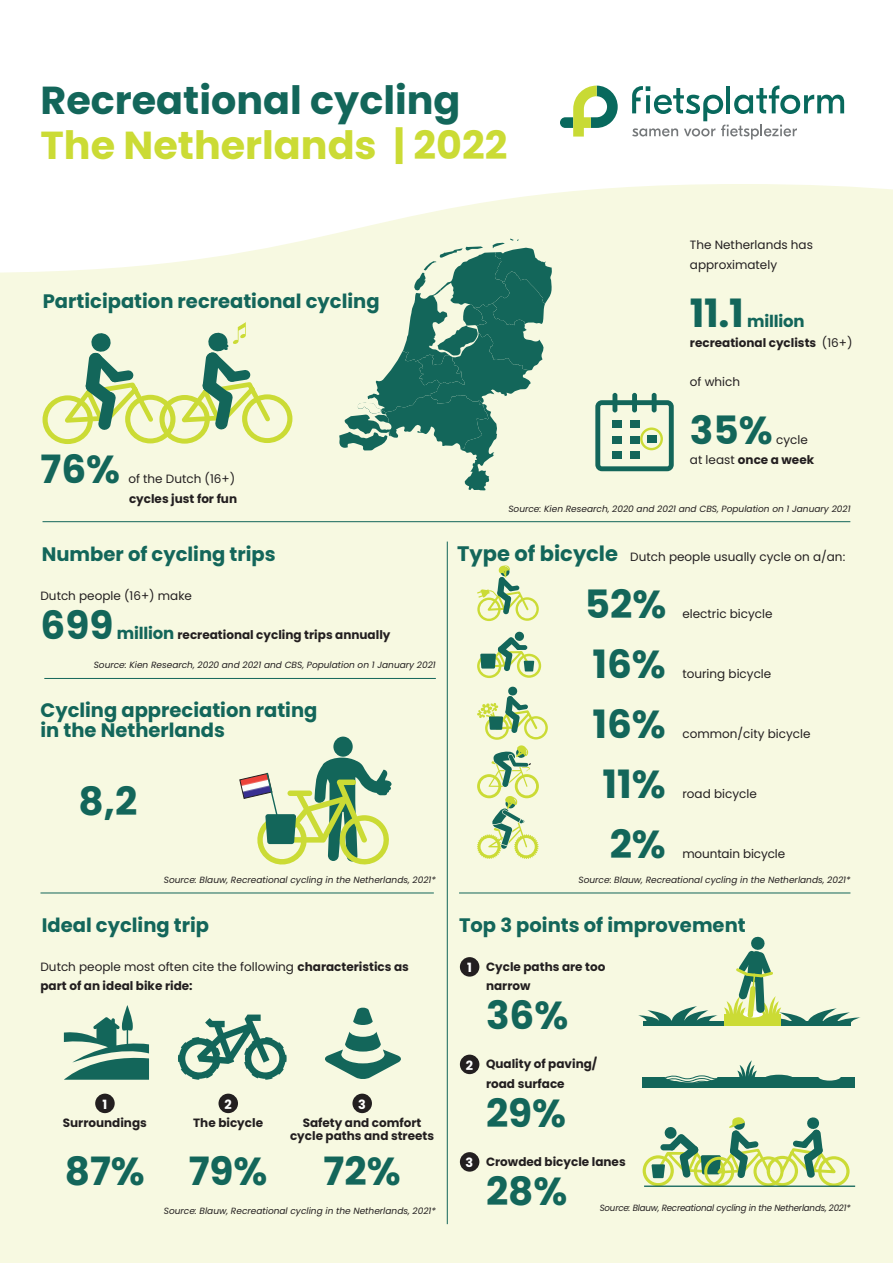
<style>
.page{position:relative;width:893px;height:1263px;background:#fff}
.page>*{position:absolute;margin:0;border:0;box-sizing:border-box;transform-origin:0 0}
.t1{font:700 39px "Poppins";color:#13665a}
.t2{font:700 39px "Poppins";color:#cbdb35}
.t3{font:700 21px "Poppins";color:#13665a}
.t4{font:700 19.5px/19.5px "Poppins";color:#13665a}
.t5{font:700 16.5px "Poppins";letter-spacing:-.01em;color:#13665a}
.t6{font:700 12.75px "Poppins";color:#fff}
.t7{font:700 12px/19.5px "Poppins";color:#231f20}
.t8{font:12px/19.5px "Poppins";color:#231f20}
.t9{font:italic 9px "Poppins";color:#231f20}
.t10{font:italic 9px "Poppins";letter-spacing:-.02em;color:#231f20;scale:.96 1}
.s1{font-weight:400}
.s2{font-weight:700}
.s3{font-size:16.5px;color:#13665a}
.s4{font-size:12.75px;color:#fff}
</style>
<div class="page">
<div style="left:0;top:3px;width:893px;height:1260px;background:#f7f9e1"></div>
<hr style="left:43px;top:521px;width:807px;height:1px;background:#13665a">
<hr style="left:447px;top:542px;width:1px;height:682px;background:#13665a">
<svg style="left:339px;top:273px;width:213px;height:217px"></svg>
<hr style="left:459px;top:893px;width:391px;height:1px;background:#13665a">
<hr style="left:44px;top:678px;width:392px;height:1px;background:#13665a">
<hr style="left:40px;top:893px;width:394px;height:1px;background:#13665a">
<div style="left:460px;top:957px;width:19px;height:20px;background:#231f20;border-radius:50%"></div>
<div style="left:460px;top:1055px;width:19px;height:19px;background:#231f20;border-radius:50%"></div>
<div style="left:460px;top:1152px;width:19px;height:20px;background:#231f20;border-radius:50%"></div>
<div style="left:95px;top:1094px;width:20px;height:19px;background:#231f20;border-radius:50%"></div>
<div style="left:218px;top:1094px;width:20px;height:19px;background:#231f20;border-radius:50%"></div>
<div style="left:352px;top:1094px;width:20px;height:19px;background:#231f20;border-radius:50%"></div>
<svg style="left:595px;top:393px;width:79px;height:78px"></svg>
<div style="left:612px;top:421px;width:10px;height:7px;background:#13665a"></div>
<div style="left:612px;top:436px;width:10px;height:7px;background:#13665a"></div>
<div style="left:612px;top:451px;width:10px;height:8px;background:#13665a"></div>
<div style="left:630px;top:451px;width:9px;height:8px;background:#13665a"></div>
<div style="left:630px;top:436px;width:9px;height:7px;background:#13665a"></div>
<div style="left:630px;top:421px;width:9px;height:7px;background:#13665a"></div>
<div style="left:647px;top:435px;width:10px;height:7px;background:#13665a"></div>
<div style="left:640px;top:427px;width:23px;height:23px;border:2px solid #cbdb35;border-radius:50%"></div>
<svg style="left:43px;top:322px;width:249px;height:122px"></svg>
<svg style="left:477px;top:565px;width:62px;height:56px"></svg>
<svg style="left:477px;top:631px;width:64px;height:47px"></svg>
<div style="left:333px;top:737px;width:20px;height:20px;background:#13665a;border-radius:50%"></div>
<svg style="left:239px;top:758px;width:153px;height:107px"></svg>
<svg style="left:64px;top:1005px;width:85px;height:75px"></svg>
<svg style="left:178px;top:1014px;width:109px;height:66px"></svg>
<svg style="left:325px;top:1008px;width:76px;height:71px"></svg>
<hr style="left:643px;top:1021px;width:207px;height:4px;background:#13665a">
<svg style="left:638px;top:1006px;width:80px;height:15px"></svg>
<div style="left:724px;top:1014px;width:56px;height:11px;background:#cbdb35"></div>
<svg style="left:724px;top:936px;width:137px;height:88px"></svg>
<svg style="left:643px;top:1117px;width:207px;height:68px"></svg>
<svg style="left:477px;top:686px;width:71px;height:173px"></svg>
<div style="left:643px;top:1077px;width:212px;height:11px;background:#13665a"></div>
<div style="left:664px;top:1070px;width:54px;height:12px;background:#f7f9e1;border-radius:50%"></div>
<div style="left:764px;top:1075px;width:30px;height:8px;background:#13665a;border-radius:50%"></div>
<div style="left:818px;top:1072px;width:23px;height:8px;background:#f7f9e1;border-radius:50%"></div>
<svg style="left:664px;top:1075px;width:52px;height:8px"></svg>
<svg style="left:737px;top:1060px;width:20px;height:17px"></svg>
<svg style="left:0;top:3px;width:893px;height:270px;fill:#fff"></svg>
<svg style="left:560px;top:85px;width:58px;height:52px;background:#b8d3ab"></svg>
<svg style="left:632px;top:86px;width:212px;height:53px;background:#c9dbd9"></svg>
<hr style="left:644px;top:1185px;width:211px;height:2px;background:#13665a">
<h1 class="t1" style="left:40px;top:78px;width:421px">Recreational cycling</h1>
<h1 class="t2" style="left:40px;top:123px;width:468px">The Netherlands | 2022</h1>
<h3 class="t8" style="left:690px;top:235px;width:125px">The Netherlands has approximately</h3>
<h1 class="t1" style="left:690px;top:291px;width:55px">11.1</h1>
<h3 class="t4" style="left:43px;top:291px;width:338px">Participation recreational cycling</h3>
<h3 class="t5" style="left:747px;top:312px;width:59px">million</h3>
<h3 class="t7" style="left:690px;top:333px;width:164px">recreational cyclists <span class="s1">(16+)</span></h3>
<h3 class="t8" style="left:690px;top:372px;width:52px">of which</h3>
<h1 class="t1" style="left:690px;top:408px;width:84px">35%</h1>
<h3 class="t8" style="left:690px;top:430px;width:126px;text-indent:86px">cycle at least <span class="s2">once a week</span></h3>
<h1 class="t1" style="left:40px;top:447px;width:81px">76%</h1>
<h3 class="t8" style="left:128px;top:469px;width:108px">of the Dutch (16+)</h3>
<h3 class="t7" style="left:129px;top:489px;width:110px">cycles just for fun</h3>
<h3 class="t4" style="left:42px;top:545px;width:235px">Number of cycling trips</h3>
<h2 class="t3" style="left:457px;top:541px;width:162px">Type of bicycle</h2>
<p class="t9" style="left:508px;top:504px;width:344px">Source: Kien Research, 2020 and 2021 and CBS, Population on 1 January 2021</p>
<h3 class="t8" style="left:630px;top:547px;width:216px">Dutch people usually cycle on a/an:</h3>
<h3 class="t8" style="left:41px;top:586px;width:153px">Dutch people (16+) make</h3>
<h1 class="t1" style="left:40px;top:603px;width:74px">699</h1>
<h3 class="t7" style="left:117px;top:625px;width:275px"><span class="s3">million</span> recreational cycling trips annually</h3>
<p class="t9" style="left:94px;top:660px;width:344px">Source: Kien Research, 2020 and 2021 and CBS, Population on 1 January 2021</p>
<h3 class="t4" style="left:40px;top:701px;width:278px">Cycling appreciation rating in the Netherlands</h3>
<h1 class="t1" style="left:79px;top:778px;width:60px">8,2</h1>
<p class="t9" style="left:164px;top:874px;width:274px">Source: Blauw, Recreational cycling in the Netherlands, 2021*</p>
<h1 class="t1" style="left:585px;top:581px;width:83px">52%</h1>
<h1 class="t1" style="left:592px;top:641px;width:75px">16%</h1>
<h1 class="t1" style="left:592px;top:701px;width:75px">16%</h1>
<h1 class="t1" style="left:603px;top:761px;width:65px">11%</h1>
<h3 class="t8" style="left:682px;top:604px;width:92px">electric bicycle</h3>
<h3 class="t8" style="left:682px;top:664px;width:90px">touring bicycle</h3>
<h3 class="t8" style="left:682px;top:724px;width:130px">common/city bicycle</h3>
<h3 class="t8" style="left:682px;top:784px;width:76px">road bicycle</h3>
<h1 class="t1" style="left:610px;top:821px;width:58px">2%</h1>
<h3 class="t8" style="left:682px;top:844px;width:104px">mountain bicycle</h3>
<p class="t9" style="left:578px;top:874px;width:274px">Source: Blauw, Recreational cycling in the Netherlands, 2021*</p>
<h3 class="t4" style="left:42px;top:915px;width:169px">Ideal cycling trip</h3>
<h3 class="t4" style="left:459px;top:915px;width:288px">Top 3 points of improvement</h3>
<h3 class="t7" style="left:40px;top:957px;width:370px"><span class="s1">Dutch people most often cite the following</span> characteristics as part of an ideal bike ride:</h3>
<h3 class="t6" style="left:102px;top:1097px;width:6px">1</h3>
<h3 class="t7" style="left:63px;top:1113px;width:86px">Surroundings</h3>
<h1 class="t1" style="left:65px;top:1149px;width:82px">87%</h1>
<h3 class="t6" style="left:224px;top:1097px;width:9px">2</h3>
<h3 class="t7" style="left:193px;top:1113px;width:71px">The bicycle</h3>
<h1 class="t1" style="left:189px;top:1149px;width:80px">79%</h1>
<h3 class="t6" style="left:358px;top:1097px;width:9px">3</h3>
<h3 class="t7" style="left:290px;top:1116px;width:146px;line-height:13.5px;text-align:center">Safety and comfort cycle paths and streets</h3>
<h1 class="t1" style="left:324px;top:1149px;width:79px">72%</h1>
<p class="t9" style="left:164px;top:1206px;width:274px">Source: Blauw, Recreational cycling in the Netherlands, 2021*</p>
<h3 class="t7" style="left:486px;top:957px;width:121px;text-indent:-19px"><span class="s4">1</span> Cycle paths are too narrow</h3>
<h1 class="t1" style="left:486px;top:993px;width:84px">36%</h1>
<h3 class="t7" style="left:486px;top:1054px;width:113px;text-indent:-20px"><span class="s4">2</span> Quality of paving/ road surface</h3>
<h1 class="t1" style="left:486px;top:1090px;width:82px">29%</h1>
<h3 class="t7" style="left:466px;top:1152px;width:162px"><span class="s4">3</span> Crowded bicycle lanes</h3>
<h1 class="t1" style="left:486px;top:1168px;width:83px">28%</h1>
<p class="t10" style="left:600px;top:1203px;width:263px">Source: Blauw, Recreational cycling in the Netherlands, 2021*</p>
</div>
